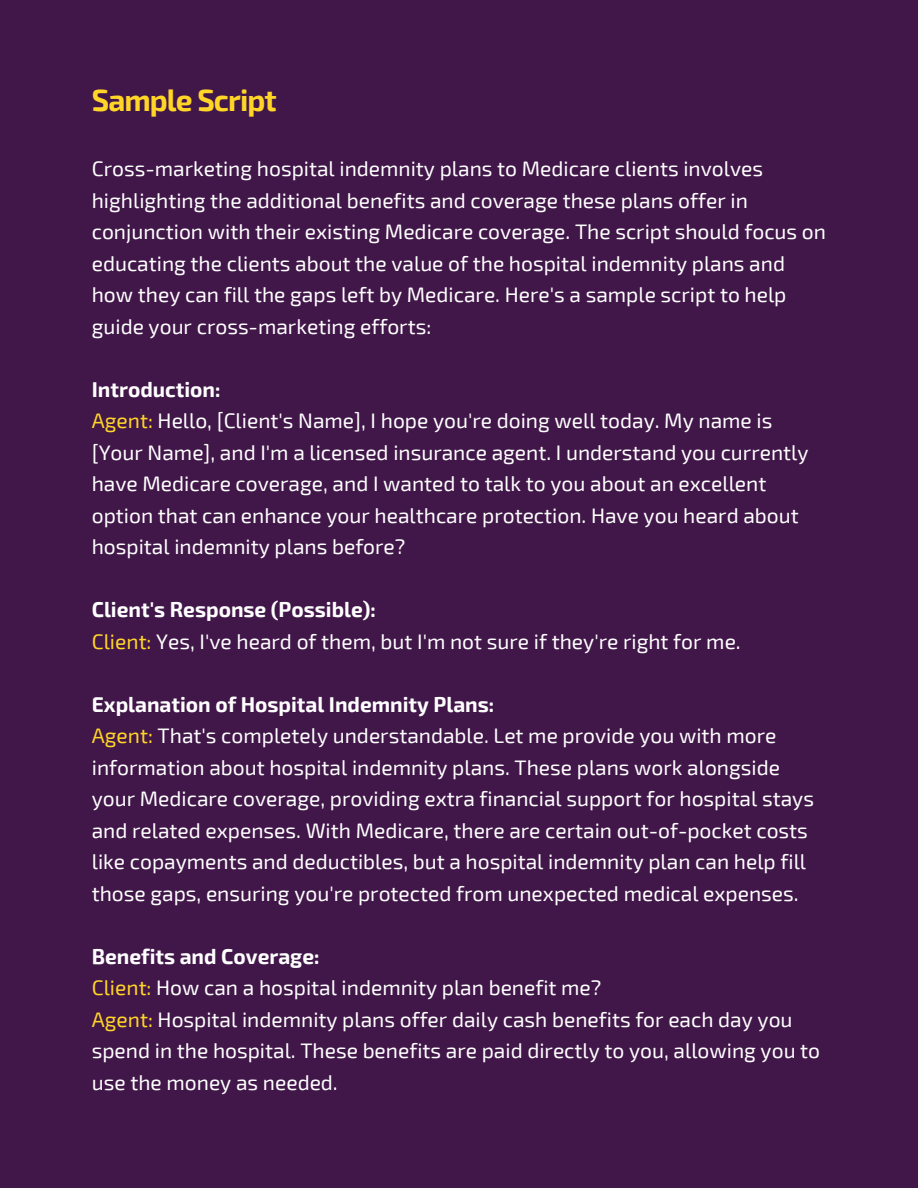
<style>
.page{position:relative;width:918px;height:1188px;background:#411649}
.page>*{position:absolute;margin:0;border:0;box-sizing:border-box;transform-origin:0 0}
.t1{font:700 30px "Exo 2";letter-spacing:-.03em;color:#ffd527}
.t2{font:21px/31.5px "Exo 2";color:#fff}
.t3{font:700 21px "Exo 2";color:#fff}
.s1{color:#ffd527}
</style>
<div class="page">
<p class="t1" style="left:92px;top:81px;width:187px">Sample Script</p>
<p class="t2" style="left:92px;top:152px;width:736px">Cross-marketing hospital indemnity plans to Medicare clients involves highlighting the additional benefits and coverage these plans offer in conjunction with their existing Medicare coverage. The script should focus on educating the clients about the value of the hospital indemnity plans and how they can fill the gaps left by Medicare. Here's a sample script to help guide your cross-marketing efforts:</p>
<p class="t3" style="left:92px;top:376px;width:130px">Introduction:</p>
<p class="t2" style="left:92px;top:404px;width:718px"><span class="s1">Agent:</span> Hello, [Client's Name], I hope you're doing well today. My name is [Your Name], and I'm a licensed insurance agent. I understand you currently have Medicare coverage, and I wanted to talk to you about an excellent option that can enhance your healthcare protection. Have you heard about hospital indemnity plans before?</p>
<p class="t3" style="left:92px;top:596px;width:286px">Client's Response (Possible):</p>
<p class="t2" style="left:92px;top:625px;width:650px"><span class="s1">Client:</span> Yes, I've heard of them, but I'm not sure if they're right for me.</p>
<p class="t3" style="left:92px;top:691px;width:404px">Explanation of Hospital Indemnity Plans:</p>
<p class="t2" style="left:92px;top:719px;width:724px"><span class="s1">Agent:</span> That's completely understandable. Let me provide you with more information about hospital indemnity plans. These plans work alongside your Medicare coverage, providing extra financial support for hospital stays and related expenses. With Medicare, there are certain out-of-pocket costs like copayments and deductibles, but a hospital indemnity plan can help fill those gaps, ensuring you're protected from unexpected medical expenses.</p>
<p class="t3" style="left:92px;top:943px;width:229px">Benefits and Coverage:</p>
<p class="t2" style="left:92px;top:971px;width:511px"><span class="s1">Client:</span> How can a hospital indemnity plan benefit me?</p>
<p class="t2" style="left:92px;top:1003px;width:730px"><span class="s1">Agent:</span> Hospital indemnity plans offer daily cash benefits for each day you spend in the hospital. These benefits are paid directly to you, allowing you to use the money as needed.</p>
</div>
